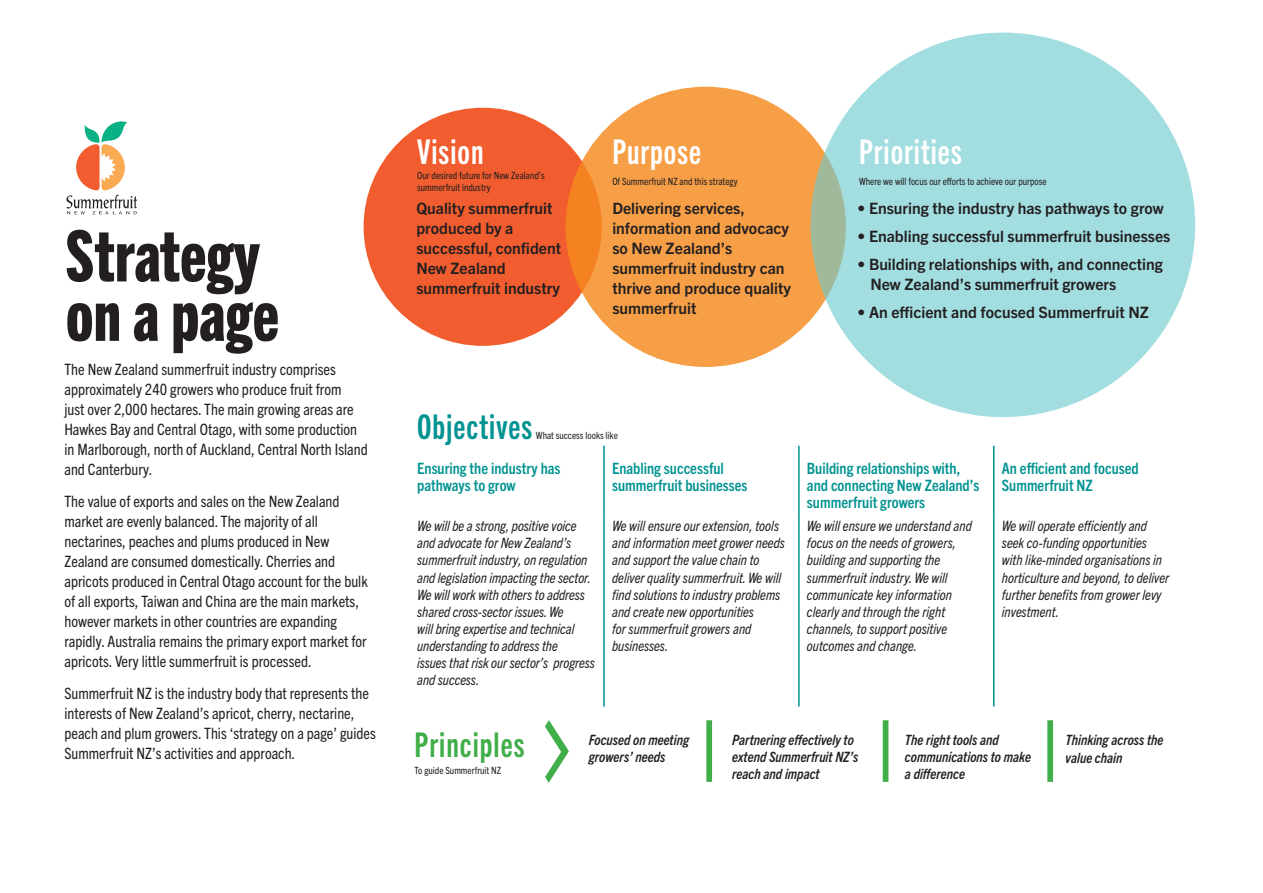
<style>
.page{position:relative;width:1263px;height:893px;background:#fff}
.page>*{position:absolute;margin:0;border:0;box-sizing:border-box;transform-origin:0 0}
.t1{font:71.25px "Trade Gothic Next LT Pro Hv Cm";color:#231f20}
.t2{font:34.2px "Trade Gothic Next LT Pro Bd Cm";letter-spacing:.03em;color:#fff}
.t3{font:34.2px "Trade Gothic Next LT Pro Bd Cm";letter-spacing:.03em;color:#009391}
.t4{font:34.2px "Trade Gothic Next LT Pro Bd Cm";letter-spacing:.03em;color:#40ae49}
.t5{font:condensed 15.6px/20px "Trade Gothic Next LT Pro";color:#231f20}
.t6{font:700 15.6px/20px "Trade Gothic Next LT Pro";color:#231f20}
.t7{font:700 condensed 15.6px/17.1px "Trade Gothic Next LT Pro";color:#009391}
.t8{font:italic condensed 14.25px/17.1px "Trade Gothic Next LT Pro";color:#231f20}
.t9{font:italic 700 condensed 14.25px/17.1px "Trade Gothic Next LT Pro";color:#231f20}
.t10{font:condensed 10.05px/11.4px "Trade Gothic Next LT Pro";color:#231f20}
</style>
<div class="page">
<div style="left:364px;top:108px;width:238px;height:238px;background:#f15d2f;border-radius:50%"></div>
<div style="left:566px;top:87px;width:280px;height:280px;background:#f79f47;border-radius:50%"></div>
<div style="left:811px;top:33px;width:384px;height:384px;background:#a2dde0;border-radius:50%"></div>
<svg style="left:66px;top:121px;width:71px;height:93px"></svg>
<hr style="left:993px;top:446px;width:1px;height:70px;background:#009391">
<hr style="left:993px;top:516px;width:1px;height:190px;background:#009391">
<hr style="left:603px;top:446px;width:2px;height:70px;background:#009391">
<hr style="left:798px;top:446px;width:2px;height:70px;background:#009391">
<hr style="left:603px;top:516px;width:2px;height:190px;background:#009391">
<hr style="left:798px;top:516px;width:2px;height:190px;background:#009391">
<svg style="left:545px;top:720px;width:24px;height:63px"></svg>
<div style="left:706px;top:720px;width:6px;height:62px;background:#40ae49"></div>
<div style="left:883px;top:720px;width:5px;height:62px;background:#40ae49"></div>
<div style="left:1047px;top:720px;width:6px;height:62px;background:#40ae49"></div>
<p class="t1" style="left:66px;top:208px;width:195px">Strategy</p>
<p class="t1" style="left:66px;top:267px;width:215px">on a page</p>
<p class="t5" style="left:64px;top:359px;width:305px">The New Zealand summerfruit industry comprises approximately 240 growers who produce fruit from<br>just over 2,000 hectares. The main growing areas are Hawkes Bay and Central Otago, with some production in Marlborough, north of Auckland, Central North Island and Canterbury.</p>
<p class="t5" style="left:64px;top:490px;width:305px">The value of exports and sales on the New Zealand market are evenly balanced. The majority of all nectarines, peaches and plums produced in New Zealand are consumed domestically. Cherries and apricots produced in Central Otago account for the bulk of all exports, Taiwan and China are the main markets, however markets in other countries are expanding rapidly. Australia remains the primary export market for apricots. Very little summerfruit is processed.</p>
<p class="t5" style="left:64px;top:682px;width:313px">Summerfruit NZ is the industry body that represents the interests of New Zealand’s apricot, cherry, nectarine, peach and plum growers. This ‘strategy on a page’ guides Summerfruit NZ’s activities and approach.</p>
<p class="t2" style="left:417px;top:129px;width:68px">Vision</p>
<p class="t10" style="left:417px;top:169px;width:129px">Our desired future for New Zealand’s summerfruit industry</p>
<p class="t2" style="left:612px;top:129px;width:90px">Purpose</p>
<p class="t10" style="left:612px;top:175px;width:127px">Of Summerfruit NZ and this strategy</p>
<p class="t2" style="left:859px;top:129px;width:104px">Priorities</p>
<p class="t10" style="left:859px;top:175px;width:189px">Where we will focus our efforts to achieve our purpose</p>
<p class="t6" style="left:416px;top:198px;width:146px">Quality summerfruit produced by a successful, confident<br>New Zealand summerfruit industry</p>
<p class="t6" style="left:612px;top:198px;width:180px">Delivering services, information and advocacy so New Zealand’s summerfruit industry can thrive and produce quality summerfruit</p>
<p class="t6" style="left:857px;top:198px;width:308px">• Ensuring the industry has pathways to grow</p>
<p class="t6" style="left:857px;top:226px;width:314px">• Enabling successful summerfruit businesses</p>
<p class="t6" style="left:870px;top:254px;width:294px;text-indent:-13px">• Building relationships with, and connecting<br>New Zealand’s summerfruit growers</p>
<p class="t6" style="left:857px;top:302px;width:293px">• An efficient and focused Summerfruit NZ</p>
<p class="t3" style="left:417px;top:404px;width:117px">Objectives</p>
<p class="t10" style="left:536px;top:429px;width:83px">What success looks like</p>
<p class="t7" style="left:417px;top:459px;width:145px">Ensuring the industry has pathways to grow</p>
<p class="t7" style="left:612px;top:459px;width:137px">Enabling successful summerfruit businesses</p>
<p class="t7" style="left:807px;top:459px;width:174px">Building relationships with, and connecting New Zealand’s summerfruit growers</p>
<p class="t7" style="left:1002px;top:459px;width:138px">An efficient and focused<br>Summerfruit NZ</p>
<p class="t8" style="left:417px;top:517px;width:179px">We will be a strong, positive voice and advocate for New Zealand’s summerfruit industry, on regulation and legislation impacting the sector.<br>We will work with others to address shared cross-sector issues. We<br>will bring expertise and technical understanding to address the<br>issues that risk our sector’s progress and success.</p>
<p class="t8" style="left:612px;top:517px;width:174px">We will ensure our extension, tools and information meet grower needs and support the value chain to deliver quality summerfruit. We will find solutions to industry problems and create new opportunities<br>for summerfruit growers and businesses.</p>
<p class="t8" style="left:807px;top:517px;width:166px">We will ensure we understand and focus on the needs of growers, building and supporting the summerfruit industry. We will communicate key information clearly and through the right channels, to support positive outcomes and change.</p>
<p class="t8" style="left:1002px;top:517px;width:169px">We will operate efficiently and seek co-funding opportunities with like-minded organisations in horticulture and beyond, to deliver further benefits from grower levy investment.</p>
<p class="t4" style="left:415px;top:721px;width:111px">Principles</p>
<p class="t10" style="left:415px;top:764px;width:88px">To guide Summerfruit NZ</p>
<p class="t9" style="left:589px;top:730px;width:102px">Focused on meeting growers’ needs</p>
<p class="t9" style="left:732px;top:730px;width:128px">Partnering effectively to extend Summerfruit NZ’s reach and impact</p>
<p class="t9" style="left:905px;top:730px;width:128px">The right tools and communications to make a difference</p>
<p class="t9" style="left:1065px;top:731px;width:99px">Thinking across the value chain</p>
</div>
